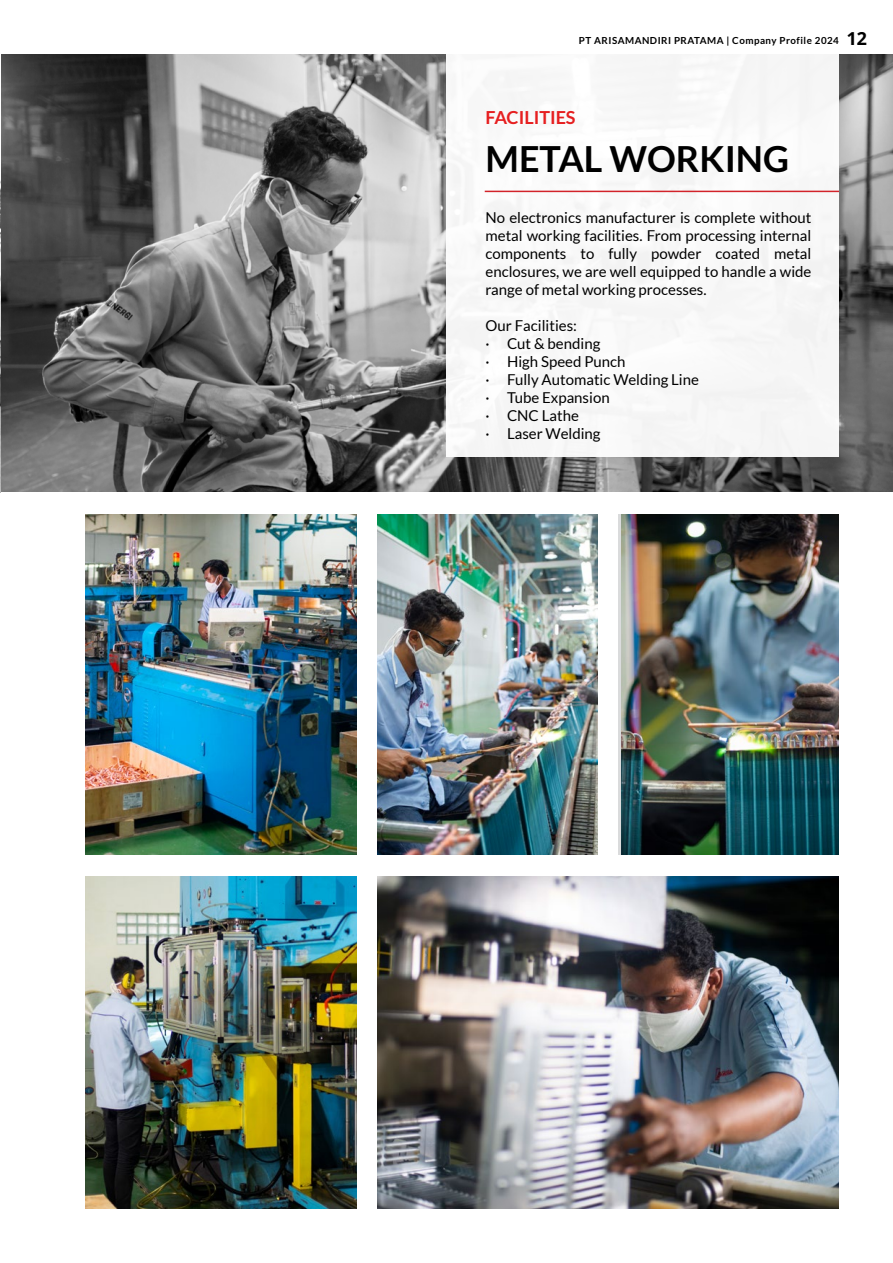
<style>
.page{position:relative;width:893px;height:1263px;background:#fff}
.page>*{position:absolute;margin:0;border:0;box-sizing:border-box;transform-origin:0 0}
.t1{font:700 36px "Lato";color:#000}
.t2{font:700 18px "Lato";color:#e61f20}
.t3{font:15px/18px "Lato";color:#000;text-align:justify}
.t4{font:700 9.75px "Lato";letter-spacing:.05em;color:#000}
.s1{font-family:"Noto Sans";font-size:18px}
</style>
<div class="page">
<svg style="left:1px;top:54px;width:892px;height:438px"></svg>
<div style="left:446px;top:48px;width:393px;height:409px;background:#f8f8f8"></div>
<img style="left:85px;top:515px;width:271px;height:340px">
<img style="left:378px;top:515px;width:220px;height:340px">
<img style="left:378px;top:876px;width:461px;height:333px">
<img style="left:621px;top:515px;width:218px;height:340px">
<img style="left:85px;top:876px;width:271px;height:333px">
<hr style="left:485px;top:191px;width:354px;height:1px;background:#d2232a">
<p class="t4" style="left:579px;top:35px;width:289px">PT ARISAMANDIRI PRATAMA | Company Profile 2024 <span class="s1">12</span></p>
<p class="t2" style="left:486px;top:107px;width:92px">FACILITIES</p>
<h1 class="t1" style="left:486px;top:139px;width:305px">METAL WORKING</h1>
<p class="t3" style="left:486px;top:208px;width:327px">No electronics manufacturer is complete without metal working facilities. From processing internal components to fully powder coated metal enclosures, we are well equipped to handle a wide range of metal working processes.</p>
<p class="t3" style="left:486px;top:316px;width:215px;text-align:left">Our Facilities:<br>· Cut &amp; bending<br>· High Speed Punch<br>· Fully Automatic Welding Line · Tube Expansion<br>· CNC Lathe<br>· Laser Welding</p>
</div>
